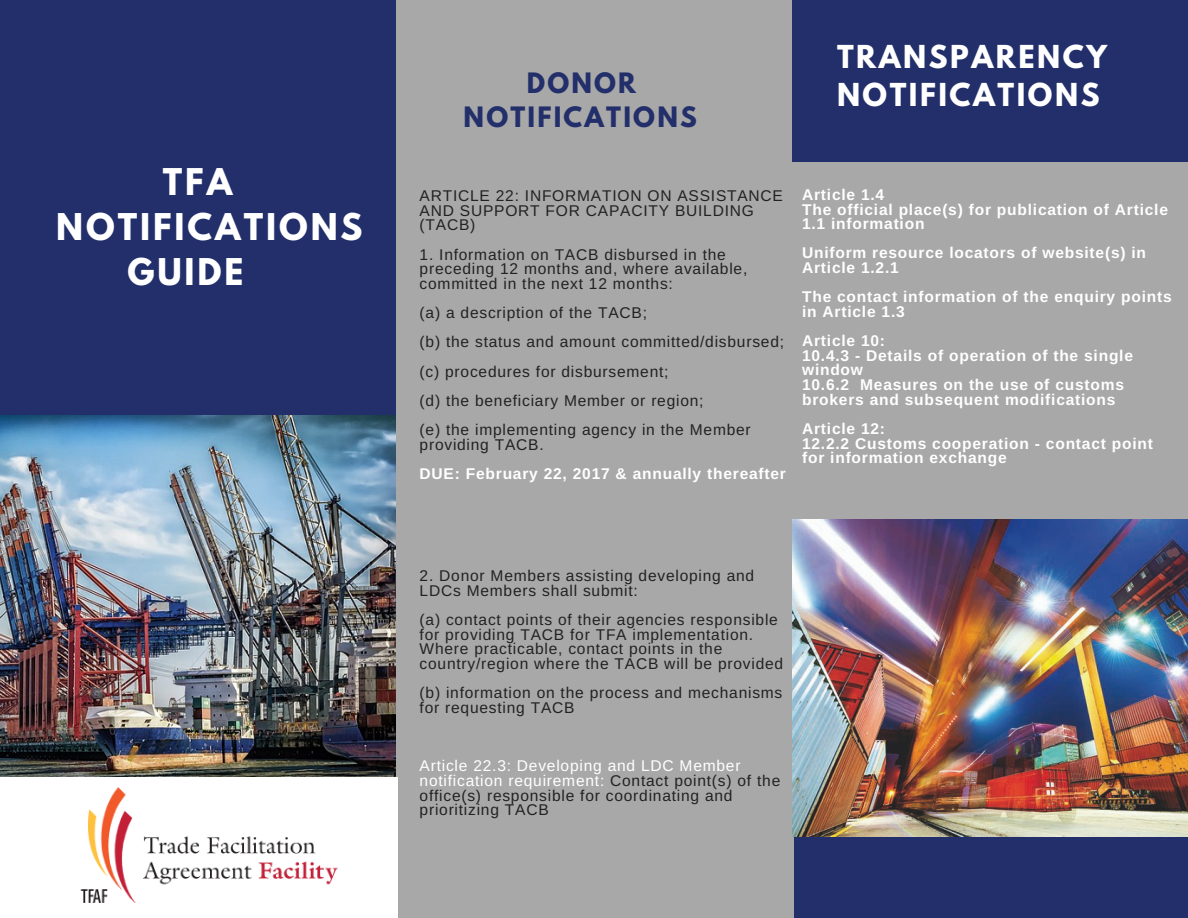
<style>
.page{position:relative;width:1188px;height:918px;background:#a8a8a8}
.page>*{position:absolute;margin:0;border:0;box-sizing:border-box;transform-origin:0 0}
.t1{font:700 32.7px "League Spartan";letter-spacing:.09em;color:#fff}
.t2{font:700 28.05px/38.2px "League Spartan";letter-spacing:.09em;color:#fff}
.t3{font:700 24.9px/33.8px "League Spartan";letter-spacing:.09em;color:#222f6a;text-align:center}
.t4{font:15.6px/14.7px "Arimo";letter-spacing:.05em;color:#222}
.t5{font:700 15.6px/14.7px "Arimo";letter-spacing:.05em;color:#fff}
.s1{color:#fff}
</style>
<div class="page">
<div style="left:0;top:0;width:396px;height:415px;background:#222f6a"></div>
<div style="left:792px;top:0;width:396px;height:162px;background:#222f6a"></div>
<img style="left:792px;top:520px;width:396px;height:317px">
<div style="left:794px;top:837px;width:394px;height:81px;background:#222f6a"></div>
<img style="left:0;top:415px;width:396px;height:362px">
<div style="left:0;top:777px;width:397px;height:141px;background:#fff"></div>
<img style="left:80px;top:787px;width:258px;height:116px">
<h1 class="t1" style="left:163px;top:165px;width:71px">TFA</h1>
<h1 class="t1" style="left:56px;top:210px;width:308px">NOTIFICATIONS</h1>
<h1 class="t1" style="left:127px;top:255px;width:118px">GUIDE</h1>
<h3 class="t3" style="left:464px;top:70px;width:235px">DONOR<br>NOTIFICATIONS</h3>
<h2 class="t2" style="left:837px;top:41px;width:272px">TRANSPARENCY<br>NOTIFICATIONS</h2>
<p class="t4" style="left:420px;top:188px;width:365px">ARTICLE 22: INFORMATION ON ASSISTANCE<br>AND SUPPORT FOR CAPACITY BUILDING (TACB)</p>
<p class="t4" style="left:420px;top:247px;width:329px">1. Information on TACB disbursed in the preceding 12 months and, where available, committed in the next 12 months:</p>
<p class="t4" style="left:420px;top:298px;width:366px;line-height:29.2px">(a) a description of the TACB;<br>(b) the status and amount committed/disbursed; (c) procedures for disbursement;<br>(d) the beneficiary Member or region;<br>(e) the implementing agency in the Member</p>
<p class="t4" style="left:420px;top:437px;width:126px">providing TACB.</p>
<p class="t5" style="left:420px;top:466px;width:368px">DUE: February 22, 2017 &amp; annually thereafter</p>
<p class="t5" style="left:802px;top:187px;width:367px">Article 1.4<br>The official place(s) for publication of Article<br>1.1 information</p>
<p class="t5" style="left:802px;top:246px;width:345px">Uniform resource locators of website(s) in<br>Article 1.2.1</p>
<p class="t5" style="left:802px;top:290px;width:371px">The contact information of the enquiry points in Article 1.3</p>
<p class="t5" style="left:802px;top:333px;width:332px">Article 10:<br>10.4.3 - Details of operation of the single window<br>10.6.2 Measures on the use of customs brokers and subsequent modifications</p>
<p class="t5" style="left:802px;top:421px;width:352px">Article 12:<br>12.2.2 Customs cooperation - contact point for information exchange</p>
<p class="t4" style="left:420px;top:569px;width:336px">2. Donor Members assisting developing and<br>LDCs Members shall submit:</p>
<p class="t4" style="left:420px;top:612px;width:365px">(a) contact points of their agencies responsible for providing TACB for TFA implementation.<br>Where practicable, contact points in the country/region where the TACB will be provided</p>
<p class="t4" style="left:420px;top:686px;width:364px">(b) information on the process and mechanisms for requesting TACB</p>
<p class="t4" style="left:420px;top:759px;width:362px"><span class="s1">Article 22.3: Developing and LDC Member notification requirement:</span> Contact point(s) of the office(s) responsible for coordinating and prioritizing TACB</p>
</div>
